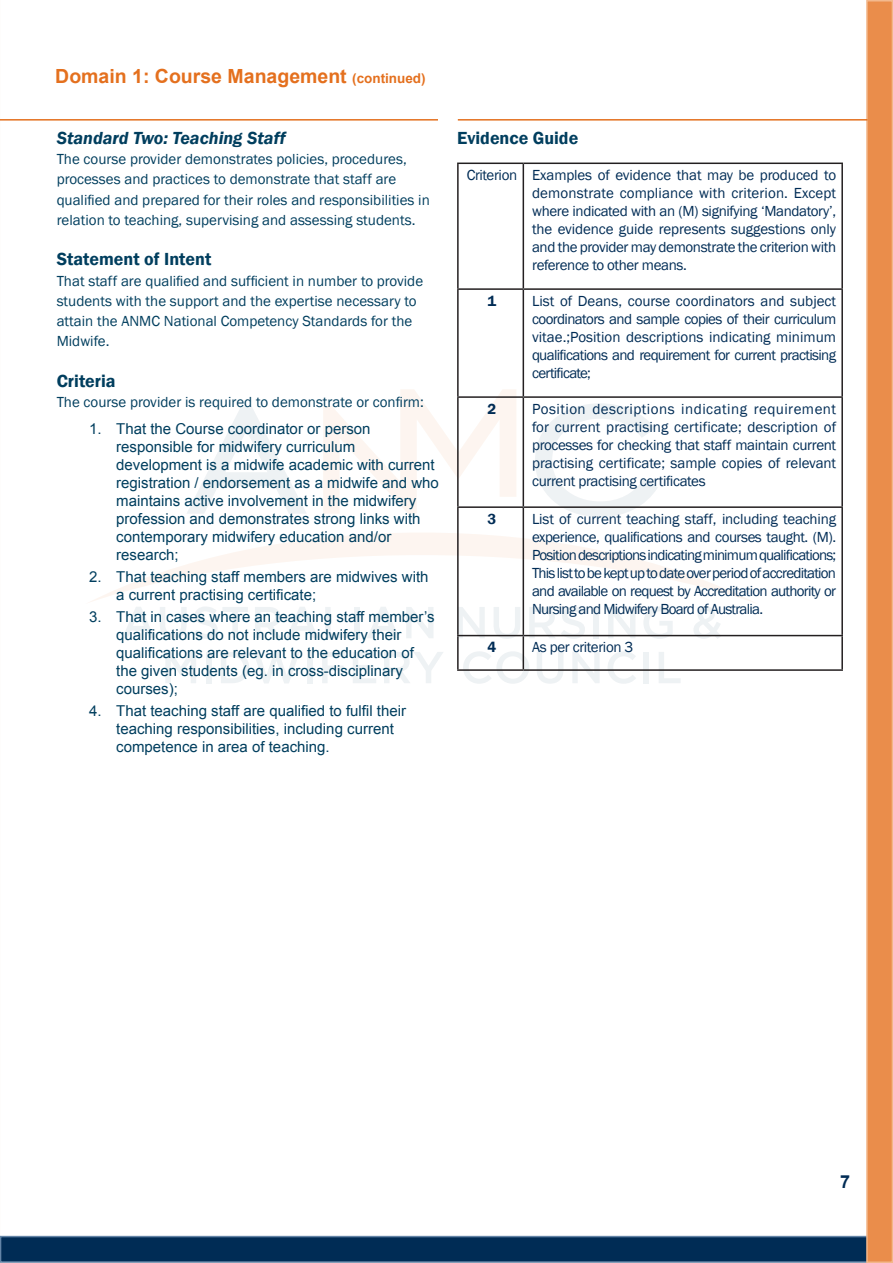
<style>
.page{position:relative;width:893px;height:1263px;background:#fff}
.page>*{position:absolute;margin:0;border:0;box-sizing:border-box;transform-origin:0 0}
._00255_Heading{font:700 19.5px "Arial";color:#e4701e}
._00255_1__sub_head{font:600 18px "Franklin Gothic";color:#003e5e}
._00255_1__sub_head-2{font:italic 600 18px "Franklin Gothic";color:#003e5e}
.t1{font:700 18px "Arial";color:#002c55}
.t2{font:15px/18px "Franklin Gothic";letter-spacing:-.025em;color:#002c55;text-align:justify}
.Bullets_plus_indent{font:15px/18px "Arial";color:#003e5e}
._00255_1__sub_head-3{font:15px/20.2px "Franklin Gothic";color:#003e5e}
.t3{font:600 15px "Franklin Gothic";color:#002c55}
.s1{font-size:13.5px}
</style>
<div class="page">
<div style="left:1px;top:1236px;width:891px;height:26px;background:#002c55"></div>
<div style="left:0;top:1236px;width:893px;height:27px;border:2px solid #6384a6"></div>
<div style="left:867px;top:1px;width:25px;height:1261px;background:#ea8d4b"></div>
<div style="left:866px;top:0;width:27px;height:1263px;border:2px solid #f3b78a"></div>
<svg style="left:91px;top:509px;width:662px;height:95px"></svg>
<svg style="left:323px;top:389px;width:193px;height:125px"></svg>
<svg style="left:186px;top:406px;width:121px;height:108px"></svg>
<svg style="left:535px;top:403px;width:123px;height:114px"></svg>
<svg style="left:165px;top:652px;width:31px;height:31px"></svg>
<div style="left:206px;top:652px;width:5px;height:31px;background:#eef2f4"></div>
<svg style="left:221px;top:652px;width:79px;height:31px"></svg>
<div style="left:307px;top:652px;width:6px;height:31px;background:#eef2f4"></div>
<svg style="left:322px;top:652px;width:23px;height:31px"></svg>
<svg style="left:353px;top:652px;width:23px;height:31px"></svg>
<svg style="left:384px;top:652px;width:59px;height:31px"></svg>
<svg style="left:463px;top:651px;width:66px;height:33px"></svg>
<svg style="left:537px;top:652px;width:26px;height:32px"></svg>
<svg style="left:572px;top:652px;width:28px;height:31px"></svg>
<svg style="left:608px;top:651px;width:28px;height:33px"></svg>
<div style="left:643px;top:652px;width:6px;height:31px;background:#eef2f4"></div>
<svg style="left:659px;top:652px;width:22px;height:31px"></svg>
<svg style="left:123px;top:607px;width:64px;height:32px"></svg>
<svg style="left:194px;top:607px;width:54px;height:32px"></svg>
<svg style="left:255px;top:607px;width:63px;height:31px"></svg>
<svg style="left:325px;top:607px;width:22px;height:31px"></svg>
<div style="left:354px;top:607px;width:6px;height:31px;background:#eef2f4"></div>
<svg style="left:367px;top:607px;width:32px;height:31px"></svg>
<svg style="left:406px;top:607px;width:27px;height:31px"></svg>
<svg style="left:459px;top:607px;width:26px;height:31px"></svg>
<svg style="left:493px;top:607px;width:27px;height:32px"></svg>
<svg style="left:529px;top:607px;width:56px;height:32px"></svg>
<svg style="left:593px;top:607px;width:5px;height:31px"></svg>
<svg style="left:608px;top:607px;width:27px;height:31px"></svg>
<svg style="left:643px;top:607px;width:30px;height:32px"></svg>
<svg style="left:693px;top:607px;width:29px;height:32px"></svg>
<hr style="left:0;top:119px;width:438px;height:2px;background:#e4701e">
<hr style="left:458px;top:119px;width:409px;height:2px;background:#e4701e">
<hr style="left:457px;top:163px;width:66px;height:1px;background:#231f20">
<hr style="left:457px;top:164px;width:2px;height:124px;background:#231f20">
<hr style="left:523px;top:163px;width:320px;height:1px;background:#231f20">
<hr style="left:523px;top:164px;width:1px;height:124px;background:#231f20">
<hr style="left:841px;top:164px;width:2px;height:124px;background:#231f20">
<hr style="left:457px;top:288px;width:66px;height:2px;background:#231f20">
<hr style="left:457px;top:290px;width:2px;height:106px;background:#231f20">
<hr style="left:523px;top:288px;width:320px;height:2px;background:#231f20">
<hr style="left:523px;top:290px;width:1px;height:106px;background:#231f20">
<hr style="left:841px;top:290px;width:2px;height:106px;background:#231f20">
<hr style="left:457px;top:396px;width:66px;height:2px;background:#231f20">
<hr style="left:457px;top:398px;width:2px;height:108px;background:#231f20">
<hr style="left:523px;top:396px;width:320px;height:2px;background:#231f20">
<hr style="left:523px;top:398px;width:1px;height:108px;background:#231f20">
<hr style="left:841px;top:398px;width:2px;height:108px;background:#231f20">
<hr style="left:457px;top:506px;width:66px;height:2px;background:#231f20">
<hr style="left:457px;top:508px;width:2px;height:127px;background:#231f20">
<hr style="left:523px;top:506px;width:320px;height:2px;background:#231f20">
<hr style="left:523px;top:508px;width:1px;height:127px;background:#231f20">
<hr style="left:841px;top:508px;width:2px;height:127px;background:#231f20">
<hr style="left:457px;top:635px;width:66px;height:1px;background:#231f20">
<hr style="left:457px;top:636px;width:2px;height:33px;background:#231f20">
<hr style="left:523px;top:635px;width:320px;height:1px;background:#231f20">
<hr style="left:523px;top:636px;width:1px;height:33px;background:#231f20">
<hr style="left:841px;top:636px;width:2px;height:33px;background:#231f20">
<hr style="left:457px;top:669px;width:66px;height:2px;background:#231f20">
<hr style="left:523px;top:669px;width:320px;height:2px;background:#231f20">
<p class="_00255_Heading" style="left:55px;top:63px;width:372px">Domain 1: Course Management <span class="s1">(continued)</span></p>
<p class="_00255_1__sub_head-2" style="left:57px;top:126px;width:230px">Standard Two: Teaching Staff</p>
<p class="_00255_1__sub_head-3" style="left:57px;top:149px;width:375px">The course provider demonstrates policies, procedures, processes and practices to demonstrate that staff are qualified and prepared for their roles and responsibilities in relation to teaching, supervising and assessing students.</p>
<p class="_00255_1__sub_head" style="left:57px;top:248px;width:156px">Statement of Intent</p>
<p class="_00255_1__sub_head-3" style="left:57px;top:271px;width:368px">That staff are qualified and sufficient in number to provide students with the support and the expertise necessary to attain the ANMC National Competency Standards for the Midwife.</p>
<p class="_00255_1__sub_head" style="left:57px;top:370px;width:60px">Criteria</p>
<p class="_00255_1__sub_head-3" style="left:57px;top:392px;width:369px">The course provider is required to demonstrate or confirm:</p>
<p class="Bullets_plus_indent" style="left:116px;top:419px;width:324px;text-indent:-27px">1. That the Course coordinator or person responsible for midwifery curriculum development is a midwife academic with current registration / endorsement as a midwife and who maintains active involvement in the midwifery profession and demonstrates strong links with contemporary midwifery education and/or research;</p>
<p class="Bullets_plus_indent" style="left:116px;top:568px;width:314px;text-indent:-27px">2. That teaching staff members are midwives with a current practising certificate;</p>
<p class="Bullets_plus_indent" style="left:116px;top:608px;width:320px;text-indent:-27px">3. That in cases where an teaching staff member’s qualifications do not include midwifery their qualifications are relevant to the education of the given students (eg. in cross-disciplinary courses);</p>
<p class="Bullets_plus_indent" style="left:116px;top:702px;width:291px;text-indent:-27px">4. That teaching staff are qualified to fulfil their teaching responsibilities, including current competence in area of teaching.</p>
<p class="_00255_1__sub_head" style="left:457px;top:127px;width:123px">Evidence Guide</p>
<p class="t2" style="left:467px;top:166px;width:52px">Criterion</p>
<p class="t2" style="left:532px;top:166px;width:306px">Examples of evidence that may be produced to demonstrate compliance with criterion. Except where indicated with an (M) signifying ‘Mandatory’, the evidence guide represents suggestions only and the provider may demonstrate the criterion with reference to other means.</p>
<p class="t3" style="left:488px;top:291px;width:10px">1</p>
<p class="t2" style="left:532px;top:292px;width:306px">List of Deans, course coordinators and subject coordinators and sample copies of their curriculum vitae.;Position descriptions indicating minimum qualifications and requirement for current practising certificate;</p>
<p class="t3" style="left:488px;top:399px;width:10px">2</p>
<p class="t2" style="left:532px;top:400px;width:306px">Position descriptions indicating requirement for current practising certificate; description of processes for checking that staff maintain current practising certificate; sample copies of relevant current practising certificates</p>
<p class="t3" style="left:488px;top:509px;width:10px">3</p>
<p class="t2" style="left:532px;top:510px;width:306px">List of current teaching staff, including teaching experience, qualifications and courses taught. (M).<br>Position descriptions indicating minimum qualifications; This list to be kept up to date over period of accreditation and available on request by Accreditation authority or Nursing and Midwifery Board of Australia.</p>
<p class="t3" style="left:488px;top:638px;width:10px">4</p>
<p class="t2" style="left:532px;top:638px;width:103px">As per criterion 3</p>
<p class="t1" style="left:840px;top:1170px;width:12px">7</p>
</div>
